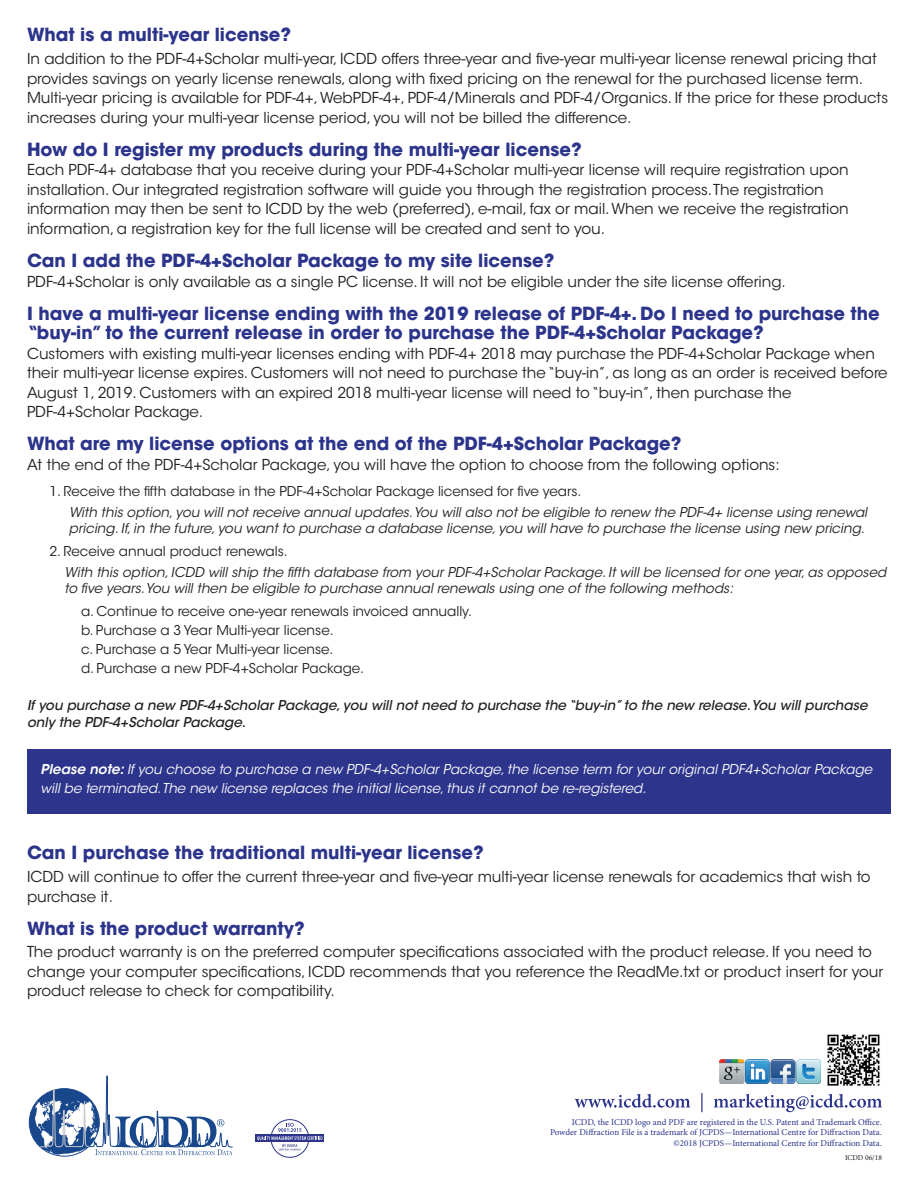
<style>
.page{position:relative;width:918px;height:1188px;background:#fff}
.page>*{position:absolute;margin:0;border:0;box-sizing:border-box;transform-origin:0 0}
.Subhead{font:700 18px/19.5px "ITC Avant Garde Std";color:#2c348b}
.BodyCopy{font:15px/19.5px "ITC Avant Garde Std";color:#231f20}
.BodyCopy-2{font:italic 13.5px/16.5px "ITC Avant Garde Std";color:#231f20}
.BodyCopy-3{font:13.5px "ITC Avant Garde Std";color:#231f20}
.BodyCopy_White{font:italic 13.5px/19.5px "ITC Avant Garde Std";color:#fff}
.BodyCopy-4{font:italic 500 13.5px/16.5px "ITC Avant Garde Std";color:#231f20}
.t1{font:9px "Minion Pro";color:#2c348b}
.t2{font:7.5px "Minion Pro";color:#231f20}
.s1{font-weight:600}
</style>
<div class="page">
<div style="left:27px;top:749px;width:864px;height:65px;background:#2c348b"></div>
<svg style="left:575px;top:1093px;width:307px;height:19px"></svg>
<img style="left:720px;top:1059px;width:100px;height:25px">
<img style="left:827px;top:1034px;width:53px;height:52px">
<svg style="left:29px;top:1076px;width:204px;height:79px"></svg>
<div style="left:271px;top:1119px;width:38px;height:39px;border:1px solid #2c348b;border-radius:50%"></div>
<svg style="left:256px;top:1135px;width:68px;height:7px"></svg>
<svg style="left:257px;top:1123px;width:65px;height:28px"></svg>
<p class="Subhead" style="left:27px;top:25px;width:266px">What is a multi-year license?</p>
<p class="BodyCopy" style="left:27px;top:49px;width:863px">In addition to the PDF-4+Scholar multi-year, ICDD offers three-year and five-year multi-year license renewal pricing that provides savings on yearly license renewals, along with fixed pricing on the renewal for the purchased license term.<br>Multi-year pricing is available for PDF-4+, WebPDF-4+, PDF-4/Minerals and PDF-4/Organics. If the price for these products increases during your multi-year license period, you will not be billed the difference.</p>
<p class="Subhead" style="left:27px;top:139px;width:556px">How do I register my products during the multi-year license?</p>
<p class="BodyCopy" style="left:27px;top:160px;width:823px">Each PDF-4+ database that you receive during your PDF-4+Scholar multi-year license will require registration upon installation. Our integrated registration software will guide you through the registration process. The registration information may then be sent to ICDD by the web (preferred), e-mail, fax or mail. When we receive the registration information, a registration key for the full license will be created and sent to you.</p>
<p class="Subhead" style="left:27px;top:250px;width:529px">Can I add the PDF-4+Scholar Package to my site license?</p>
<p class="BodyCopy" style="left:27px;top:272px;width:760px">PDF-4+Scholar is only available as a single PC license. It will not be eligible under the site license offering.</p>
<p class="Subhead" style="left:27px;top:303px;width:854px">I have a multi-year license ending with the 2019 release of PDF-4+. Do I need to purchase the “buy-in” to the current release in order to purchase the PDF-4+Scholar Package?</p>
<p class="BodyCopy" style="left:27px;top:344px;width:862px">Customers with existing multi-year licenses ending with PDF-4+ 2018 may purchase the PDF-4+Scholar Package when their multi-year license expires. Customers will not need to purchase the “buy-in”, as long as an order is received before August 1, 2019. Customers with an expired 2018 multi-year license will need to “buy-in”, then purchase the PDF-4+Scholar Package.</p>
<p class="Subhead" style="left:27px;top:434px;width:656px">What are my license options at the end of the PDF-4+Scholar Package?</p>
<p class="BodyCopy" style="left:27px;top:455px;width:754px">At the end of the PDF-4+Scholar Package, you will have the option to choose from the following options:</p>
<p class="BodyCopy-3" style="left:50px;top:483px;width:533px">1. Receive the fifth database in the PDF-4+Scholar Package licensed for five years.</p>
<p class="BodyCopy-2" style="left:69px;top:504px;width:800px">With this option, you will not receive annual updates. You will also not be eligible to renew the PDF-4+ license using renewal pricing. If, in the future, you want to purchase a database license, you will have to purchase the license using new pricing.</p>
<p class="BodyCopy-3" style="left:50px;top:543px;width:240px">2. Receive annual product renewals.</p>
<p class="BodyCopy-2" style="left:64px;top:564px;width:823px">With this option, ICDD will ship the fifth database from your PDF-4+Scholar Package. It will be licensed for one year, as opposed to five years. You will then be eligible to purchase annual renewals using one of the following methods:</p>
<p class="BodyCopy-3" style="left:81px;top:603px;width:392px">a. Continue to receive one-year renewals invoiced annually.</p>
<p class="BodyCopy-3" style="left:81px;top:622px;width:254px">b. Purchase a 3 Year Multi-year license.</p>
<p class="BodyCopy-3" style="left:81px;top:641px;width:254px">c. Purchase a 5 Year Multi-year license.</p>
<p class="BodyCopy-3" style="left:81px;top:660px;width:285px">d. Purchase a new PDF-4+Scholar Package.</p>
<p class="BodyCopy-4" style="left:27px;top:697px;width:842px">If you purchase a new PDF-4+Scholar Package, you will not need to purchase the “buy-in” to the new release. You will purchase only the PDF-4+Scholar Package.</p>
<p class="BodyCopy_White" style="left:40px;top:760px;width:833px"><span class="s1">Please note:</span> If you choose to purchase a new PDF-4+Scholar Package, the license term for your original PDF4+Scholar Package will be terminated. The new license replaces the initial license, thus it cannot be re-registered.</p>
<p class="Subhead" style="left:27px;top:843px;width:458px">Can I purchase the traditional multi-year license?</p>
<p class="BodyCopy" style="left:27px;top:867px;width:845px">ICDD will continue to offer the current three-year and five-year multi-year license renewals for academics that wish to purchase it.</p>
<p class="Subhead" style="left:27px;top:918px;width:279px">What is the product warranty?</p>
<p class="BodyCopy" style="left:27px;top:942px;width:858px">The product warranty is on the preferred computer specifications associated with the product release. If you need to change your computer specifications, ICDD recommends that you reference the ReadMe.txt or product insert for your product release to check for compatibility.</p>
<p class="t1" style="left:572px;top:1116px;width:311px">ICDD, the ICDD logo and PDF are registered in the U.S. Patent and Trademark Office.</p>
<p class="t1" style="left:550px;top:1126px;width:333px">Powder Diffraction File is a trademark of JCPDS—International Centre for Diffraction Data.</p>
<p class="t1" style="left:674px;top:1137px;width:210px">©2018 JCPDS—International Centre for Diffraction Data.</p>
<p class="t2" style="left:845px;top:1152px;width:38px">ICDD 06/18</p>
</div>
